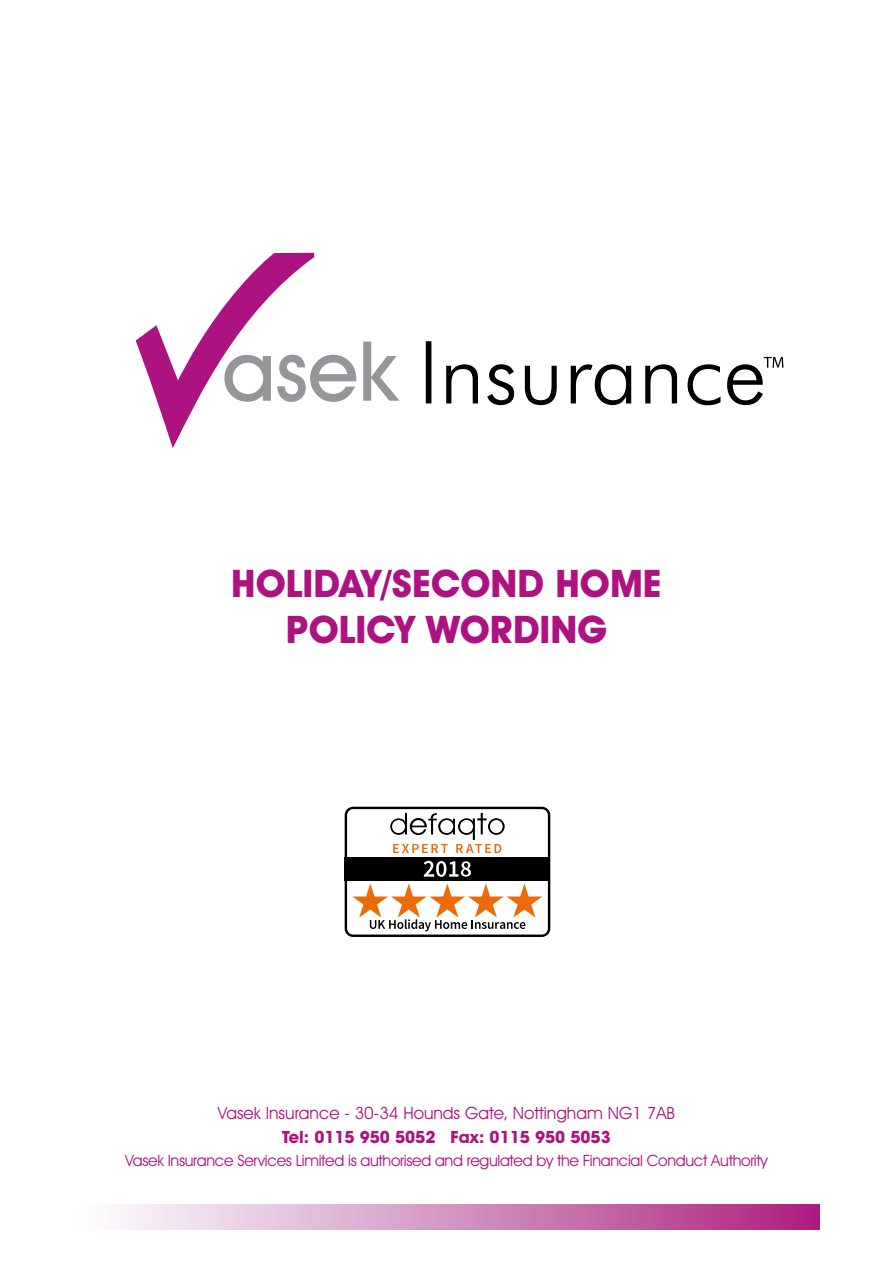
<style>
.page{position:relative;width:893px;height:1263px;background:#fff}
.page>*{position:absolute;margin:0;border:0;box-sizing:border-box;transform-origin:0 0}
.t1{font:700 38.25px/45.8px "Avant Garde IT Cby BT";color:#ad1380;text-align:center}
.t2{font:16.95px "Avant Garde IT Cby BT";color:#ad1380}
.t3{font:700 16.95px "Avant Garde IT Cby BT";color:#ad1380}
.t4{font:15.75px "Avant Garde IT Cby BT";letter-spacing:-.02em;color:#ad1380}
</style>
<div class="page">
<svg style="left:136px;top:253px;width:264px;height:195px"></svg>
<svg style="left:426px;top:341px;width:357px;height:64px"></svg>
<div style="left:72px;top:1205px;width:747px;height:25px;background:linear-gradient(to right,#fdffff,#ac227f)"></div>
<svg style="left:345px;top:807px;width:205px;height:130px"></svg>
<h1 class="t1" style="left:231px;top:560px;width:432px">HOLIDAY/SECOND HOME<br>POLICY WORDING</h1>
<p class="t2" style="left:218px;top:1102px;width:459px">Vasek Insurance - 30-34 Hounds Gate, Nottingham NG1 7AB</p>
<p class="t3" style="left:282px;top:1127px;width:330px">Tel: 0115 950 5052 Fax: 0115 950 5053</p>
<p class="t4" style="left:125px;top:1151px;width:644px">Vasek Insurance Services Limited is authorised and regulated by the Financial Conduct Authority</p>
</div>
